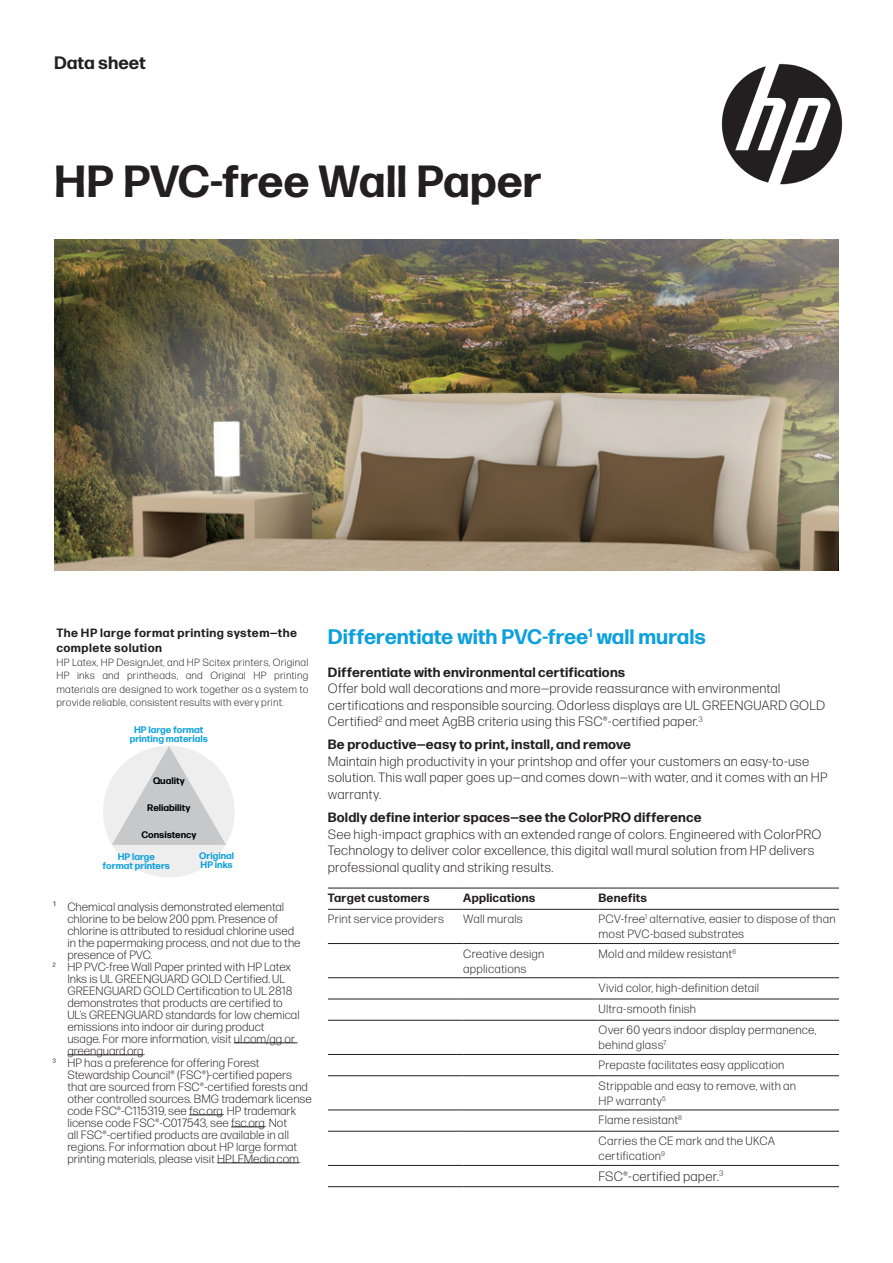
<style>
.page{position:relative;width:893px;height:1263px;background:#fff}
.page>*{position:absolute;margin:0;border:0;box-sizing:border-box;transform-origin:0 0}
.Cover_headline_30_32{font:700 45px "Forma DJR Micro";letter-spacing:-.005em;color:#231f20}
.subhead_2{font:700 21px "Forma DJR Micro";letter-spacing:-.01em;color:#0ca0dd}
.Document_type_for_30{font:700 18px "Forma DJR Micro";color:#231f20}
.body{font:300 13.5px/16.5px "Forma DJR Micro";letter-spacing:.01em;color:#231f20}
.Body_Header{font:700 13.5px "Forma DJR Micro";letter-spacing:.01em;color:#231f20}
.footnote_ok{font:300 12px/12px "Forma DJR Micro";color:#231f20}
.Spec_text{font:300 12px/15px "Forma DJR Micro";letter-spacing:.015em;color:#231f20}
.insight_head{font:700 12px/15px "Forma DJR Micro";letter-spacing:.035em;color:#231f20}
.Spec_text-2{font:700 12px "Forma DJR Micro";letter-spacing:.015em;color:#231f20}
.Insight_body{font:300 10.5px/13.5px "Forma DJR Micro";letter-spacing:.015em;color:#231f20;text-align:justify}
.t1{font:700 9.45px/9px "Forma DJR Micro";color:#0ca0dd;text-align:center}
.t2{font:700 9.45px "Forma DJR Micro";color:#000}
.s1{font-family:"HP Simplified"}
</style>
<div class="page">
<img style="left:54px;top:240px;width:785px;height:331px">
<hr style="left:328px;top:888px;width:135px;height:1px;background:#231f20">
<hr style="left:463px;top:888px;width:136px;height:1px;background:#231f20">
<hr style="left:599px;top:888px;width:240px;height:1px;background:#231f20">
<hr style="left:328px;top:909px;width:135px;height:1px;background:#231f20">
<hr style="left:463px;top:909px;width:136px;height:1px;background:#231f20">
<hr style="left:599px;top:909px;width:240px;height:1px;background:#231f20">
<hr style="left:328px;top:943px;width:135px;height:1px;background:#231f20">
<hr style="left:463px;top:943px;width:136px;height:1px;background:#231f20">
<hr style="left:599px;top:943px;width:240px;height:1px;background:#231f20">
<hr style="left:328px;top:977px;width:135px;height:1px;background:#231f20">
<hr style="left:463px;top:977px;width:136px;height:1px;background:#231f20">
<hr style="left:599px;top:977px;width:240px;height:1px;background:#231f20">
<hr style="left:328px;top:999px;width:135px;height:1px;background:#231f20">
<hr style="left:463px;top:999px;width:136px;height:1px;background:#231f20">
<hr style="left:599px;top:999px;width:240px;height:1px;background:#231f20">
<hr style="left:328px;top:1020px;width:135px;height:1px;background:#231f20">
<hr style="left:463px;top:1020px;width:136px;height:1px;background:#231f20">
<hr style="left:599px;top:1020px;width:240px;height:1px;background:#231f20">
<hr style="left:328px;top:1054px;width:135px;height:1px;background:#231f20">
<hr style="left:463px;top:1054px;width:136px;height:1px;background:#231f20">
<hr style="left:599px;top:1054px;width:240px;height:1px;background:#231f20">
<hr style="left:328px;top:1075px;width:135px;height:1px;background:#231f20">
<hr style="left:463px;top:1075px;width:136px;height:1px;background:#231f20">
<hr style="left:599px;top:1075px;width:240px;height:1px;background:#231f20">
<hr style="left:328px;top:1110px;width:135px;height:1px;background:#231f20">
<hr style="left:463px;top:1110px;width:136px;height:1px;background:#231f20">
<hr style="left:599px;top:1110px;width:240px;height:1px;background:#231f20">
<hr style="left:328px;top:1131px;width:135px;height:1px;background:#231f20">
<hr style="left:463px;top:1131px;width:136px;height:1px;background:#231f20">
<hr style="left:599px;top:1131px;width:240px;height:1px;background:#231f20">
<hr style="left:328px;top:1165px;width:135px;height:1px;background:#231f20">
<hr style="left:463px;top:1165px;width:136px;height:1px;background:#231f20">
<hr style="left:599px;top:1165px;width:240px;height:1px;background:#231f20">
<hr style="left:328px;top:1186px;width:135px;height:1px;background:#231f20">
<hr style="left:463px;top:1186px;width:136px;height:1px;background:#231f20">
<hr style="left:599px;top:1186px;width:240px;height:1px;background:#231f20">
<img style="left:721px;top:63px;width:122px;height:122px">
<div style="left:103px;top:746px;width:132px;height:131px;background:#eeeeef;border-radius:50%"></div>
<svg style="left:112px;top:746px;width:114px;height:99px"></svg>
<hr style="left:234px;top:1042px;width:63px;height:1px;background:#231f20">
<hr style="left:67px;top:1054px;width:77px;height:1px;background:#231f20">
<hr style="left:189px;top:1114px;width:34px;height:1px;background:#231f20">
<hr style="left:231px;top:1126px;width:34px;height:1px;background:#231f20">
<hr style="left:217px;top:1162px;width:82px;height:1px;background:#231f20">
<p class="Document_type_for_30" style="left:54px;top:51px;width:93px">Data sheet</p>
<p class="Cover_headline_30_32" style="left:54px;top:152px;width:489px">HP PVC-free Wall Paper</p>
<p class="insight_head" style="left:56px;top:625px;width:242px">The HP large format printing system—the complete solution</p>
<p class="Insight_body" style="left:56px;top:655px;width:254px">HP Latex, HP DesignJet, and HP Scitex printers, Original HP inks and printheads, and Original HP printing materials are designed to work together as a system to provide reliable, consistent results with every print.</p>
<p class="t1" style="left:130px;top:725px;width:80px">HP large format printing materials</p>
<p class="t2" style="left:153px;top:775px;width:33px">Quality</p>
<p class="t2" style="left:147px;top:802px;width:45px">Reliability</p>
<p class="t2" style="left:141px;top:829px;width:56px">Consistency</p>
<p class="t1" style="left:103px;top:852px;width:69px">HP large format printers</p>
<p class="t1" style="left:199px;top:851px;width:37px;text-align:left">Original<br>HP inks</p>
<p class="footnote_ok" style="left:67px;top:900px;width:235px;text-indent:-15px"><span class="s1">1</span> Chemical analysis demonstrated elemental chlorine to be below 200 ppm. Presence of chlorine is attributed to residual chlorine used in the papermaking process, and not due to the presence of PVC.</p>
<p class="footnote_ok" style="left:67px;top:960px;width:234px;text-indent:-15px">2 HP PVC-free Wall Paper printed with HP Latex Inks is UL GREENGUARD GOLD Certified. UL GREENGUARD GOLD Certification to UL 2818 demonstrates that products are certified to UL’s GREENGUARD standards for low chemical emissions into indoor air during product usage. For more information, visit ul.com/gg or greenguard.org.</p>
<p class="footnote_ok" style="left:67px;top:1056px;width:246px;text-indent:-15px">3 HP has a preference for offering Forest Stewardship Council® (FSC®)-certified papers that are sourced from FSC®-certified forests and other controlled sources. BMG trademark license code FSC®-C115319, see fsc.org. HP trademark license code FSC®-C017543, see fsc.org. Not<br>all FSC®-certified products are available in all regions. For information about HP large format printing materials, please visit HPLFMedia.com.</p>
<p class="subhead_2" style="left:328px;top:623px;width:379px">Differentiate with PVC-free<sup>1</sup> wall murals</p>
<p class="Body_Header" style="left:328px;top:663px;width:299px">Differentiate with environmental certifications</p>
<p class="body" style="left:328px;top:680px;width:499px">Offer bold wall decorations and more—provide reassurance with environmental certifications and responsible sourcing. Odorless displays are UL GREENGUARD GOLD<br>Certified<sup>2</sup> and meet AgBB criteria using this FSC®-certified paper.<sup>3</sup></p>
<p class="Body_Header" style="left:328px;top:736px;width:305px">Be productive—easy to print, install, and remove</p>
<p class="body" style="left:328px;top:752px;width:501px">Maintain high productivity in your printshop and offer your customers an easy-to-use solution. This wall paper goes up—and comes down—with water, and it comes with an HP warranty.</p>
<p class="Body_Header" style="left:328px;top:808px;width:375px">Boldly define interior spaces—see the ColorPRO difference</p>
<p class="body" style="left:328px;top:825px;width:495px">See high-impact graphics with an extended range of colors. Engineered with ColorPRO<br>Technology to deliver color excellence, this digital wall mural solution from HP delivers professional quality and striking results.</p>
<p class="Spec_text-2" style="left:328px;top:890px;width:103px">Target customers</p>
<p class="Spec_text-2" style="left:463px;top:890px;width:74px">Applications</p>
<p class="Spec_text-2" style="left:599px;top:890px;width:50px">Benefits</p>
<p class="Spec_text" style="left:328px;top:911px;width:118px">Print service providers</p>
<p class="Spec_text" style="left:463px;top:911px;width:61px">Wall murals</p>
<p class="Spec_text" style="left:599px;top:911px;width:239px">PCV-free<sup>1</sup> alternative, easier to dispose of than most PVC-based substrates</p>
<p class="Spec_text" style="left:463px;top:946px;width:83px">Creative design applications</p>
<p class="Spec_text" style="left:599px;top:946px;width:139px">Mold and mildew resistant<sup>6</sup></p>
<p class="Spec_text" style="left:599px;top:980px;width:162px">Vivid color, high-definition detail</p>
<p class="Spec_text" style="left:599px;top:1001px;width:99px">Ultra-smooth finish</p>
<p class="Spec_text" style="left:599px;top:1022px;width:219px">Over 60 years indoor display permanence, behind glass<sup>7</sup></p>
<p class="Spec_text" style="left:599px;top:1056px;width:187px">Prepaste facilitates easy application</p>
<p class="Spec_text" style="left:599px;top:1078px;width:199px">Strippable and easy to remove, with an<br>HP warranty<sup>5</sup></p>
<p class="Spec_text" style="left:599px;top:1112px;width:85px">Flame resistant<sup>8</sup></p>
<p class="Spec_text" style="left:599px;top:1133px;width:178px">Carries the CE mark and the UKCA certification<sup>9</sup></p>
<p class="body" style="left:599px;top:1167px;width:126px">FSC®-certified paper.<sup>3</sup></p>
</div>
